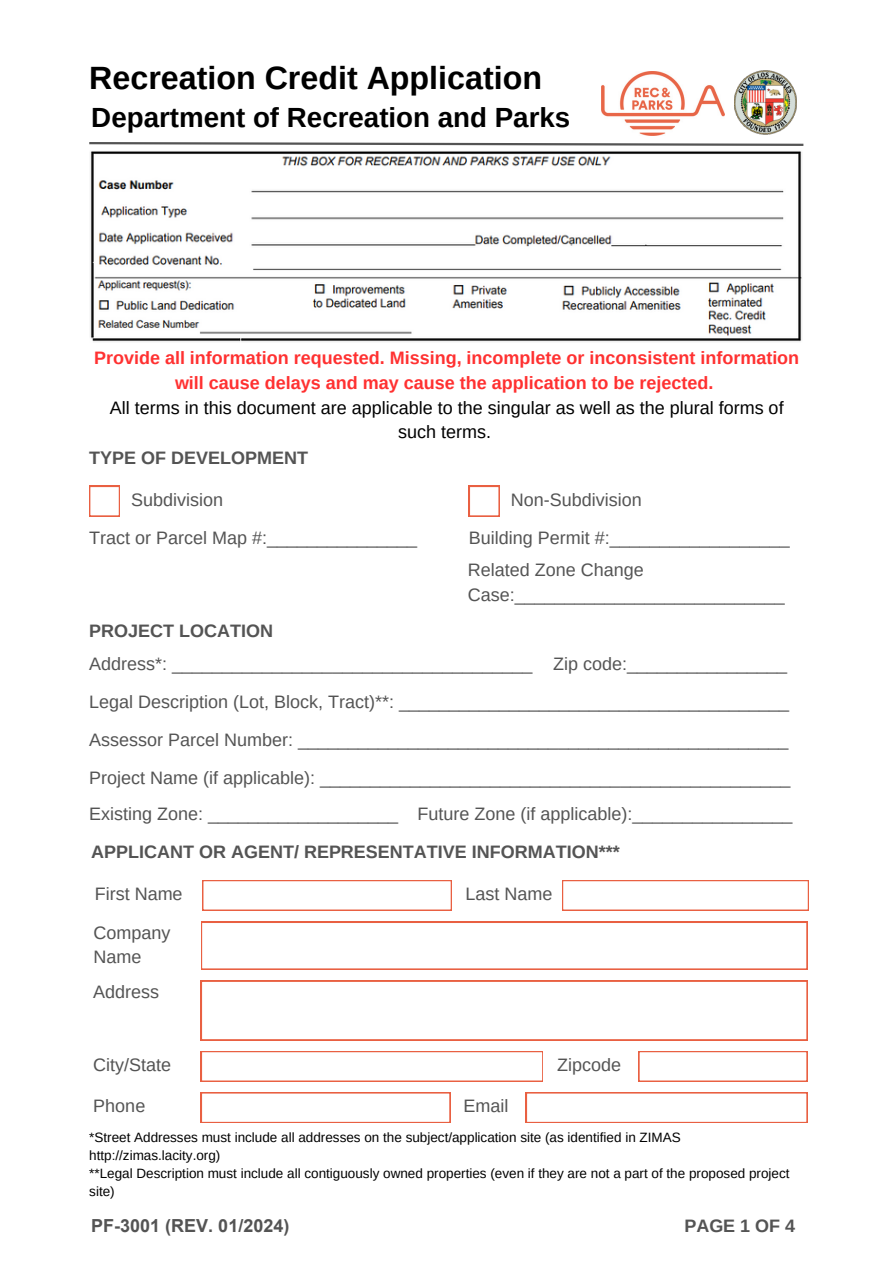
<style>
.page{position:relative;width:893px;height:1264px;background:#fff}
.page>*{position:absolute;margin:0;border:0;box-sizing:border-box;transform-origin:0 0}
.t1{font:700 32.25px "Arimo";color:#000}
.t2{font:700 27.75px "Arimo";color:#000}
.t3{font:18px/24.8px "Arimo";color:#545454}
.t4{font:700 18px/24.8px "Arimo";color:#ff3131;text-align:center}
.t5{font:700 18px "Arimo";color:#545454}
.t6{font:18px/24.8px "Arimo";color:#000;text-align:center}
.t7{font:700 18px "Arial";color:#545454}
.t8{font:13.5px/18px "Arimo";color:#000}
</style>
<div class="page">
<svg style="left:89px;top:486px;width:31px;height:30px"></svg>
<svg style="left:469px;top:486px;width:30px;height:30px"></svg>
<svg style="left:89px;top:142px;width:715px;height:4px"></svg>
<img style="left:734px;top:71px;width:62px;height:64px">
<img style="left:602px;top:71px;width:122px;height:64px">
<img style="left:90px;top:151px;width:712px;height:191px">
<svg style="left:201px;top:1051px;width:342px;height:30px"></svg>
<svg style="left:202px;top:880px;width:250px;height:30px"></svg>
<svg style="left:201px;top:1092px;width:249px;height:30px"></svg>
<svg style="left:526px;top:1092px;width:281px;height:30px"></svg>
<svg style="left:201px;top:980px;width:606px;height:60px"></svg>
<svg style="left:562px;top:880px;width:246px;height:30px"></svg>
<svg style="left:638px;top:1051px;width:169px;height:30px"></svg>
<svg style="left:201px;top:921px;width:606px;height:48px"></svg>
<p class="t1" style="left:89px;top:60px;width:454px">Recreation Credit Application</p>
<p class="t2" style="left:91px;top:102px;width:480px">Department of Recreation and Parks</p>
<p class="t4" style="left:94px;top:345px;width:706px">Provide all information requested. Missing, incomplete or inconsistent information will cause delays and may cause the application to be rejected.</p>
<p class="t6" style="left:110px;top:395px;width:675px">All terms in this document are applicable to the singular as well as the plural forms of such terms.</p>
<p class="t5" style="left:89px;top:448px;width:220px">TYPE OF DEVELOPMENT</p>
<p class="t3" style="left:131px;top:487px;width:93px">Subdivision</p>
<p class="t3" style="left:511px;top:487px;width:132px">Non-Subdivision</p>
<p class="t3" style="left:89px;top:525px;width:329px">Tract or Parcel Map #:_______________</p>
<p class="t3" style="left:469px;top:525px;width:322px">Building Permit #:__________________</p>
<p class="t3" style="left:467px;top:557px;width:318px">Related Zone Change<br>Case:___________________________</p>
<p class="t5" style="left:89px;top:620px;width:185px">PROJECT LOCATION</p>
<p class="t3" style="left:89px;top:651px;width:444px">Address*: ____________________________________</p>
<p class="t3" style="left:553px;top:651px;width:235px">Zip code:________________</p>
<p class="t3" style="left:89px;top:689px;width:701px">Legal Description (Lot, Block, Tract)**: _______________________________________</p>
<p class="t3" style="left:89px;top:727px;width:700px">Assessor Parcel Number: _________________________________________________</p>
<p class="t3" style="left:89px;top:765px;width:702px">Project Name (if applicable): _______________________________________________</p>
<p class="t3" style="left:89px;top:801px;width:310px">Existing Zone: ___________________</p>
<p class="t3" style="left:417px;top:801px;width:376px">Future Zone (if applicable):________________</p>
<p class="t5" style="left:91px;top:842px;width:530px">APPLICANT OR AGENT/ REPRESENTATIVE INFORMATION***</p>
<p class="t3" style="left:95px;top:881px;width:89px">First Name</p>
<p class="t3" style="left:93px;top:920px;width:78px">Company<br>Name</p>
<p class="t3" style="left:93px;top:979px;width:67px">Address</p>
<p class="t3" style="left:93px;top:1052px;width:79px">City/State</p>
<p class="t3" style="left:93px;top:1093px;width:53px">Phone</p>
<p class="t3" style="left:465px;top:881px;width:88px">Last Name</p>
<p class="t3" style="left:463px;top:1093px;width:46px">Email</p>
<p class="t3" style="left:557px;top:1052px;width:65px">Zipcode</p>
<p class="t8" style="left:89px;top:1127px;width:593px">*Street Addresses must include all addresses on the subject/application site (as identified in ZIMAS http://zimas.lacity.org)</p>
<p class="t8" style="left:89px;top:1163px;width:701px">**Legal Description must include all contiguously owned properties (even if they are not a part of the proposed project site)</p>
<p class="t7" style="left:91px;top:1212px;width:199px">PF-3001 (REV. 01/2024)</p>
<p class="t5" style="left:684px;top:1215px;width:112px">PAGE 1 OF 4</p>
</div>
